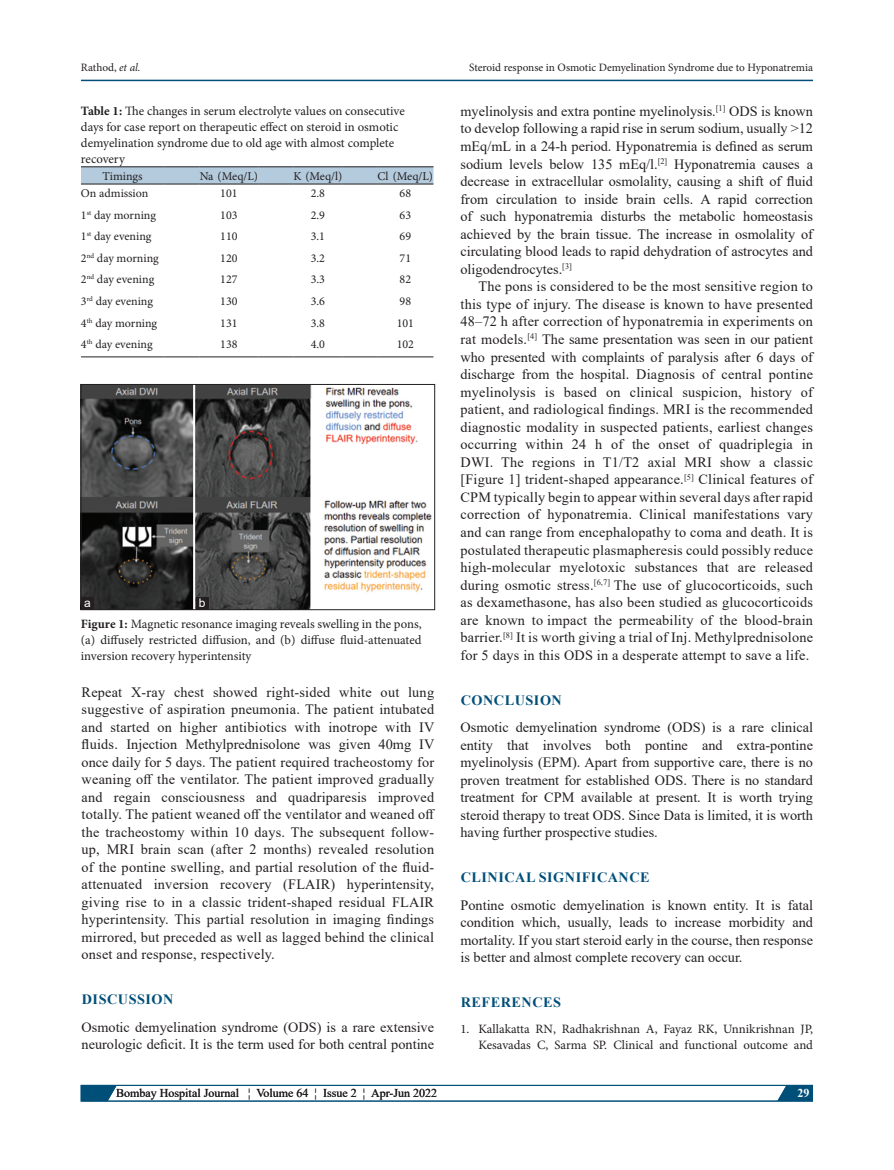
<style>
.page{position:relative;width:894px;height:1170px;background:#fff}
.page>*{position:absolute;margin:0;border:0;box-sizing:border-box;transform-origin:0 0}
.TX{font:14.25px/17.5px "Times New Roman";letter-spacing:.015em;color:#231f20;text-align:justify}
.TXFL{font:14.25px/17.5px "Times New Roman";color:#231f20;text-align:justify}
.t1{font:700 14.25px "Times New Roman";letter-spacing:.035em;color:#004f79}
.TT{font:12.75px/15.8px "Minion Pro";color:#231f20}
.FGC{font:12.75px/15.8px "Minion Pro";color:#231f20;text-align:justify}
.REF{font:12.75px/16px "Minion Pro";color:#231f20;text-align:right}
.TB{font:12px "Minion Pro";color:#231f20}
.t2{font:12px "Times New Roman";color:#231f20}
.TCH{font:12px "Minion Pro";color:#231f20}
.TBL{font:12px "Minion Pro";color:#231f20}
.t3{font:700 12px "Times New Roman";color:#fff}
.LABEL{font:12px "Arial";color:#fff}
.t4{font:11.25px "Minion Pro";letter-spacing:-.005em;color:#231f20}
.s1{font-style:italic}
.s2{font-weight:700}
</style>
<div class="page">
<hr style="left:81px;top:80px;width:731px;height:1px;background:#004f79">
<svg style="left:81px;top:1085px;width:732px;height:16px"></svg>
<img style="left:83px;top:386px;width:349px;height:222px">
<div style="left:81px;top:384px;width:353px;height:226px;border:1px solid #231f20"></div>
<div style="left:196px;top:597px;width:12px;height:13px;background:#231f20"></div>
<div style="left:81px;top:597px;width:13px;height:13px;background:#231f20"></div>
<svg style="left:81px;top:167px;width:352px;height:17px;background:#adc2d4"></svg>
<hr style="left:81px;top:356px;width:83px;height:1px;background:#231f20">
<hr style="left:164px;top:356px;width:35px;height:1px;background:#231f20">
<hr style="left:199px;top:356px;width:59px;height:1px;background:#231f20">
<hr style="left:258px;top:356px;width:35px;height:1px;background:#231f20">
<hr style="left:293px;top:356px;width:49px;height:1px;background:#231f20">
<hr style="left:342px;top:356px;width:35px;height:1px;background:#231f20">
<hr style="left:377px;top:356px;width:56px;height:1px;background:#231f20">
<hr style="left:81px;top:166px;width:83px;height:1px;background:#231f20">
<hr style="left:164px;top:166px;width:35px;height:1px;background:#231f20">
<hr style="left:81px;top:184px;width:83px;height:1px;background:#231f20">
<hr style="left:164px;top:184px;width:35px;height:1px;background:#231f20">
<hr style="left:199px;top:166px;width:59px;height:1px;background:#231f20">
<hr style="left:258px;top:166px;width:35px;height:1px;background:#231f20">
<hr style="left:199px;top:184px;width:59px;height:1px;background:#231f20">
<hr style="left:258px;top:184px;width:35px;height:1px;background:#231f20">
<hr style="left:293px;top:166px;width:49px;height:1px;background:#231f20">
<hr style="left:342px;top:166px;width:35px;height:1px;background:#231f20">
<hr style="left:293px;top:184px;width:49px;height:1px;background:#231f20">
<hr style="left:342px;top:184px;width:35px;height:1px;background:#231f20">
<hr style="left:377px;top:166px;width:56px;height:1px;background:#231f20">
<hr style="left:377px;top:184px;width:56px;height:1px;background:#231f20">
<p class="t4" style="left:81px;top:60px;width:61px">Rathod, <span class="s1">et al.</span></p>
<p class="t4" style="left:469px;top:60px;width:345px">Steroid response in Osmotic Demyelination Syndrome due to Hyponatremia</p>
<p class="TT" style="left:81px;top:103px;width:325px"><span class="s2">Table 1:</span> The changes in serum electrolyte values on consecutive days for case report on therapeutic effect on steroid in osmotic demyelination syndrome due to old age with almost complete recovery</p>
<p class="TCH" style="left:103px;top:168px;width:41px">Timings</p>
<p class="TCH" style="left:199px;top:168px;width:60px">Na (Meq/L)</p>
<p class="TCH" style="left:293px;top:168px;width:50px">K (Meq/l)</p>
<p class="TCH" style="left:377px;top:168px;width:57px">Cl (Meq/L)</p>
<p class="TB" style="left:81px;top:185px;width:69px">On admission</p>
<p class="TB" style="left:220px;top:185px;width:19px">101</p>
<p class="TB" style="left:310px;top:185px;width:16px">2.8</p>
<p class="TB" style="left:399px;top:185px;width:13px">68</p>
<p class="TB" style="left:81px;top:207px;width:76px">1<sup>st</sup> day morning</p>
<p class="TB" style="left:220px;top:207px;width:19px">103</p>
<p class="TB" style="left:310px;top:207px;width:16px">2.9</p>
<p class="TB" style="left:399px;top:207px;width:13px">63</p>
<p class="TB" style="left:81px;top:228px;width:72px">1<sup>st</sup> day evening</p>
<p class="TB" style="left:220px;top:228px;width:19px">110</p>
<p class="TB" style="left:310px;top:228px;width:16px">3.1</p>
<p class="TB" style="left:399px;top:228px;width:13px">69</p>
<p class="TB" style="left:81px;top:250px;width:79px">2<sup>nd</sup> day morning</p>
<p class="TB" style="left:220px;top:250px;width:19px">120</p>
<p class="TB" style="left:310px;top:250px;width:16px">3.2</p>
<p class="TB" style="left:399px;top:250px;width:13px">71</p>
<p class="TB" style="left:81px;top:271px;width:75px">2<sup>nd</sup> day evening</p>
<p class="TB" style="left:220px;top:271px;width:19px">127</p>
<p class="TB" style="left:310px;top:271px;width:16px">3.3</p>
<p class="TB" style="left:399px;top:271px;width:13px">82</p>
<p class="TB" style="left:81px;top:293px;width:73px">3<sup>rd</sup> day evening</p>
<p class="TB" style="left:220px;top:293px;width:19px">130</p>
<p class="TB" style="left:310px;top:293px;width:16px">3.6</p>
<p class="TB" style="left:399px;top:293px;width:13px">98</p>
<p class="TB" style="left:81px;top:315px;width:78px">4<sup>th</sup> day morning</p>
<p class="TB" style="left:220px;top:315px;width:19px">131</p>
<p class="TB" style="left:310px;top:315px;width:16px">3.8</p>
<p class="TB" style="left:396px;top:315px;width:19px">101</p>
<p class="TBL" style="left:81px;top:336px;width:73px">4<sup>th</sup> day evening</p>
<p class="TBL" style="left:220px;top:336px;width:19px">138</p>
<p class="TBL" style="left:310px;top:336px;width:16px">4.0</p>
<p class="TBL" style="left:396px;top:336px;width:19px">102</p>
<p class="LABEL" style="left:84px;top:594px;width:8px">a</p>
<p class="LABEL" style="left:199px;top:594px;width:8px">b</p>
<p class="FGC" style="left:81px;top:616px;width:342px"><span class="s2">Figure 1:</span> Magnetic resonance imaging reveals swelling in the pons, (a) diffusely restricted diffusion, and (b) diffuse fluid-attenuated inversion recovery hyperintensity</p>
<p class="TX" style="left:82px;top:682px;width:355px">Repeat X-ray chest showed right-sided white out lung suggestive of aspiration pneumonia. The patient intubated and started on higher antibiotics with inotrope with IV fluids. Injection Methylprednisolone was given 40mg IV once daily for 5 days. The patient required tracheostomy for weaning off the ventilator. The patient improved gradually and regain consciousness and quadriparesis improved totally. The patient weaned off the ventilator and weaned off the tracheostomy within 10 days. The subsequent follow&shy;up, MRI brain scan (after 2 months) revealed resolution of the pontine swelling, and partial resolution of the fluid&shy;attenuated inversion recovery (FLAIR) hyperintensity, giving rise to in a classic trident-shaped residual FLAIR hyperintensity. This partial resolution in imaging findings mirrored, but preceded as well as lagged behind the clinical onset and response, respectively.</p>
<h1 class="t1" style="left:82px;top:989px;width:93px">DISCUSSION</h1>
<p class="TXFL" style="left:82px;top:1017px;width:354px">Osmotic demyelination syndrome (ODS) is a rare extensive neurologic deficit. It is the term used for both central pontine</p>
<p class="TXFL" style="left:460px;top:102px;width:354px">myelinolysis and extra pontine myelinolysis.<sup>[1]</sup> ODS is known to develop following a rapid rise in serum sodium, usually &gt;12 mEq/mL in a 24-h period. Hyponatremia is defined as serum sodium levels below 135 mEq/l.<sup>[2]</sup> Hyponatremia causes a decrease in extracellular osmolality, causing a shift of fluid from circulation to inside brain cells. A rapid correction of such hyponatremia disturbs the metabolic homeostasis achieved by the brain tissue. The increase in osmolality of circulating blood leads to rapid dehydration of astrocytes and oligodendrocytes.<sup>[3]</sup></p>
<p class="TX" style="left:460px;top:277px;width:354px;text-indent:18px">The pons is considered to be the most sensitive region to this type of injury. The disease is known to have presented 48–72 h after correction of hyponatremia in experiments on rat models.<sup>[4]</sup> The same presentation was seen in our patient who presented with complaints of paralysis after 6 days of discharge from the hospital. Diagnosis of central pontine myelinolysis is based on clinical suspicion, history of patient, and radiological findings. MRI is the recommended diagnostic modality in suspected patients, earliest changes occurring within 24 h of the onset of quadriplegia in DWI. The regions in T1/T2 axial MRI show a classic [Figure 1] trident-shaped appearance.<sup>[5]</sup> Clinical features of CPM typically begin to appear within several days after rapid correction of hyponatremia. Clinical manifestations vary and can range from encephalopathy to coma and death. It is postulated therapeutic plasmapheresis could possibly reduce high-molecular myelotoxic substances that are released during osmotic stress.<sup>[6,7]</sup> The use of glucocorticoids, such as dexamethasone, has also been studied as glucocorticoids are known to impact the permeability of the blood-brain barrier.<sup>[8]</sup> It is worth giving a trial of Inj. Methylprednisolone for 5 days in this ODS in a desperate attempt to save a life.</p>
<h1 class="t1" style="left:460px;top:690px;width:103px">CONCLUSION</h1>
<p class="TXFL" style="left:460px;top:718px;width:354px">Osmotic demyelination syndrome (ODS) is a rare clinical entity that involves both pontine and extra-pontine myelinolysis (EPM). Apart from supportive care, there is no proven treatment for established ODS. There is no standard treatment for CPM available at present. It is worth trying steroid therapy to treat ODS. Since Data is limited, it is worth having further prospective studies.</p>
<h1 class="t1" style="left:460px;top:867px;width:190px">CLINICAL SIGNIFICANCE</h1>
<p class="TXFL" style="left:460px;top:895px;width:354px">Pontine osmotic demyelination is known entity. It is fatal condition which, usually, leads to increase morbidity and mortality. If you start steroid early in the course, then response is better and almost complete recovery can occur.</p>
<h1 class="t1" style="left:460px;top:992px;width:102px">REFERENCES</h1>
<p class="REF" style="left:460px;top:1021px;width:354px">1. Kallakatta RN, Radhakrishnan A, Fayaz RK, Unnikrishnan JP,<br>Kesavadas C, Sarma SP. Clinical and functional outcome and</p>
<p class="t2" style="left:116px;top:1084px;width:322px">Bombay Hospital Journal ¦ Volume 64 ¦ Issue 2 ¦ Apr-Jun 2022</p>
<p class="t3" style="left:797px;top:1084px;width:13px">29</p>
</div>
